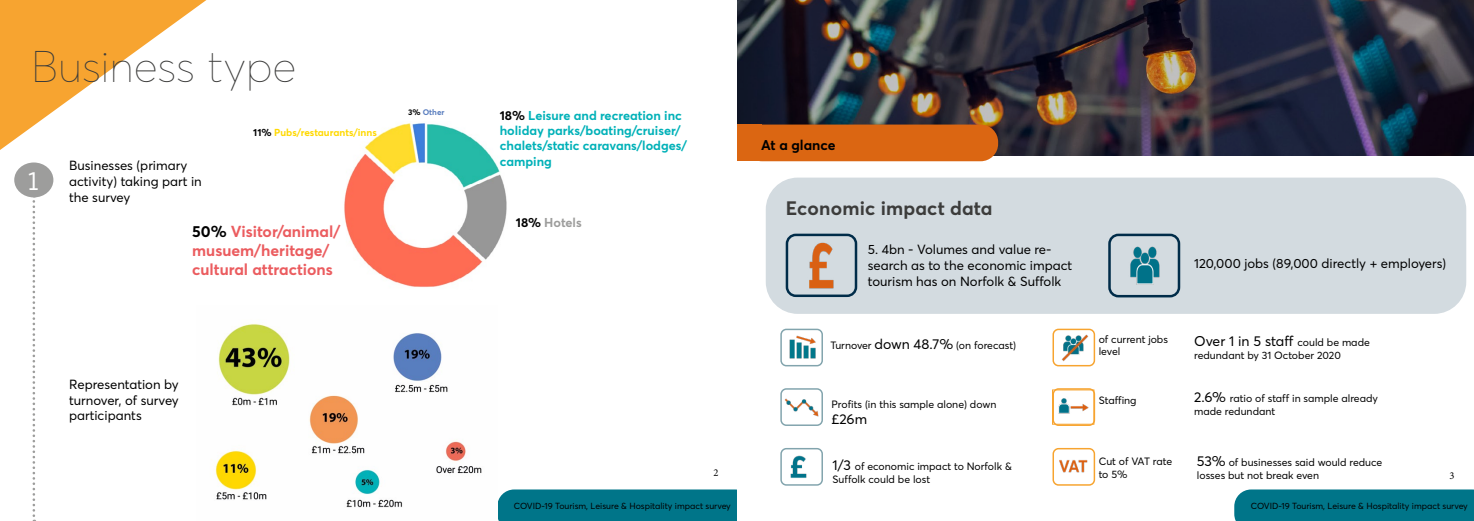
<style>
.page{position:relative;width:1474px;height:521px;background:#fff}
.page>*{position:absolute;margin:0;border:0;box-sizing:border-box;transform-origin:0 0}
.t1{font:100 43.75px "Averta";letter-spacing:.01em;color:#3c3c3b}
.t2{font:300 26.25px "Carnac";color:#fff}
.t3{font:700 19.25px "Averta";letter-spacing:.01em;color:#3c3c3b}
.t4{font:700 15.75px/18.9px "Averta";color:#eb5c5f}
.t5{font:14px "Averta";color:#000}
.t6{font:700 14px "Averta";color:#000}
.t7{font:13.12px/15.8px "Averta";color:#000}
.t8{font:700 12.69px/15.2px "Averta";color:#00b1b8}
.t9{font:700 12.69px "Averta";color:#9d9d9c}
.t10{font:10.5px/12.6px "Averta";color:#000}
.t11{font:10.5px "Minion Pro";color:#000}
.t12{font:700 10.06px "Averta";color:#ffd900}
.t13{font:8.75px "Averta";color:#000}
.t14{font:700 8.05px "Averta";color:#5a7ebf}
.s1{color:#000}
.s2{font-size:14px}
.s3{font-size:10.5px}
</style>
<div class="page">
<div style="left:498px;top:489px;width:239px;height:32px;background:#007589"></div>
<svg style="left:0;top:0;width:206px;height:150px"></svg>
<div style="left:1234px;top:489px;width:239px;height:32px;background:#007589"></div>
<svg style="left:33px;top:197px;width:2px;height:324px"></svg>
<div style="left:14px;top:162px;width:39px;height:35px;background:#9d9d9c;border-radius:50%"></div>
<img style="left:344px;top:123px;width:163px;height:164px">
<img style="left:210px;top:324px;width:272px;height:184px">
<div style="left:765px;top:178px;width:701px;height:136px;background:#d3dbe0;border-radius:32px"></div>
<img style="left:737px;top:0;width:736px;height:156px">
<div style="left:744px;top:125px;width:254px;height:36px;background:#db6612;border-radius:17px"></div>
<div style="left:737px;top:125px;width:24px;height:36px;background:#db6612"></div>
<div style="left:785px;top:234px;width:72px;height:63px;border:2px solid #002c49;border-radius:9px"></div>
<div style="left:1108px;top:234px;width:72px;height:63px;border:3px solid #002c49;border-radius:9px"></div>
<div style="left:780px;top:329px;width:43px;height:37px;border:1px solid #82a4ad;border-radius:5px"></div>
<div style="left:780px;top:388px;width:43px;height:38px;border:1px solid #82a4ad;border-radius:5px"></div>
<div style="left:1052px;top:329px;width:43px;height:37px;border:1px solid #f7a430;border-radius:5px"></div>
<div style="left:1052px;top:388px;width:43px;height:38px;border:1px solid #f7a430;border-radius:5px"></div>
<div style="left:780px;top:448px;width:43px;height:38px;border:1px solid #82a4ad;border-radius:5px"></div>
<div style="left:1052px;top:448px;width:43px;height:38px;border:1px solid #f7a430;border-radius:5px"></div>
<img style="left:782px;top:335px;width:38px;height:31px">
<img style="left:785px;top:233px;width:65px;height:64px">
<img style="left:1111px;top:238px;width:49px;height:52px">
<img style="left:1060px;top:328px;width:34px;height:33px">
<img style="left:782px;top:398px;width:39px;height:28px">
<img style="left:1054px;top:392px;width:35px;height:30px">
<div style="left:1052px;top:390px;width:42px;height:34px;border:1px solid #f7a430"></div>
<img style="left:1059px;top:460px;width:29px;height:13px">
<img style="left:790px;top:455px;width:17px;height:23px">
<h1 class="t1" style="left:32px;top:37px;width:266px">Business type</h1>
<h2 class="t2" style="left:26px;top:164px;width:16px">1</h2>
<p class="t7" style="left:69px;top:157px;width:134px">Businesses (primary activity) taking part in the survey</p>
<p class="t12" style="left:253px;top:125px;width:125px"><span class="s1">11%</span> Pubs/restaurants/inns</p>
<h3 class="t4" style="left:192px;top:221px;width:149px"><span class="s1">50%</span> Visitor/animal/ musuem/heritage/ cultural attractions</h3>
<p class="t14" style="left:408px;top:107px;width:38px"><span class="s1">3%</span> Other</p>
<p class="t7" style="left:69px;top:376px;width:111px;text-align:justify">Representation by turnover, of survey participants</p>
<p class="t8" style="left:500px;top:107px;width:189px"><span class="s1">18%</span> Leisure and recreation inc holiday parks/boating/cruiser/ chalets/static caravans/lodges/ camping</p>
<p class="t9" style="left:516px;top:213px;width:67px"><span class="s1">18%</span> Hotels</p>
<h3 class="t6" style="left:761px;top:135px;width:76px">At a glance</h3>
<h3 class="t3" style="left:785px;top:194px;width:208px">Economic impact data</h3>
<p class="t7" style="left:867px;top:241px;width:206px">5. 4bn - Volumes and value re&shy;search as to the economic impact tourism has on Norfolk &amp; Suffolk</p>
<p class="t10" style="left:830px;top:338px;width:187px">Turnover <span class="s2">down 48.7%</span> (on forecast)</p>
<p class="t10" style="left:1098px;top:332px;width:71px">of current jobs level</p>
<p class="t7" style="left:1194px;top:255px;width:253px">120,000 jobs (89,000 directly + employers)</p>
<h3 class="t5" style="left:1194px;top:332px;width:177px">Over 1 in 5 staff <span class="s3">could be made</span></h3>
<p class="t10" style="left:1194px;top:348px;width:148px">redundant by 31 October 2020</p>
<p class="t10" style="left:1194px;top:391px;width:185px"><span class="s2">2.6%</span> ratio of staff in sample already made redundant</p>
<p class="t10" style="left:1098px;top:394px;width:39px">Staffing</p>
<p class="t10" style="left:831px;top:397px;width:166px">Profits (in this sample alone) down</p>
<h3 class="t5" style="left:831px;top:410px;width:37px">£26m</h3>
<p class="t10" style="left:832px;top:460px;width:181px"><span class="s2">1/3</span> of economic impact to Norfolk &amp;<br>Suffolk could be lost</p>
<p class="t10" style="left:1098px;top:455px;width:75px">Cut of VAT rate to 5%</p>
<p class="t10" style="left:1196px;top:456px;width:187px"><span class="s2">53%</span> of businesses said would reduce</p>
<p class="t11" style="left:713px;top:466px;width:7px">2</p>
<p class="t10" style="left:1196px;top:468px;width:124px">losses but not break even</p>
<p class="t11" style="left:1449px;top:469px;width:7px">3</p>
<p class="t13" style="left:513px;top:499px;width:219px">COVID-19 Tourism, Leisure &amp; Hospitality impact survey</p>
<p class="t13" style="left:1250px;top:499px;width:219px">COVID-19 Tourism, Leisure &amp; Hospitality impact survey</p>
</div>
